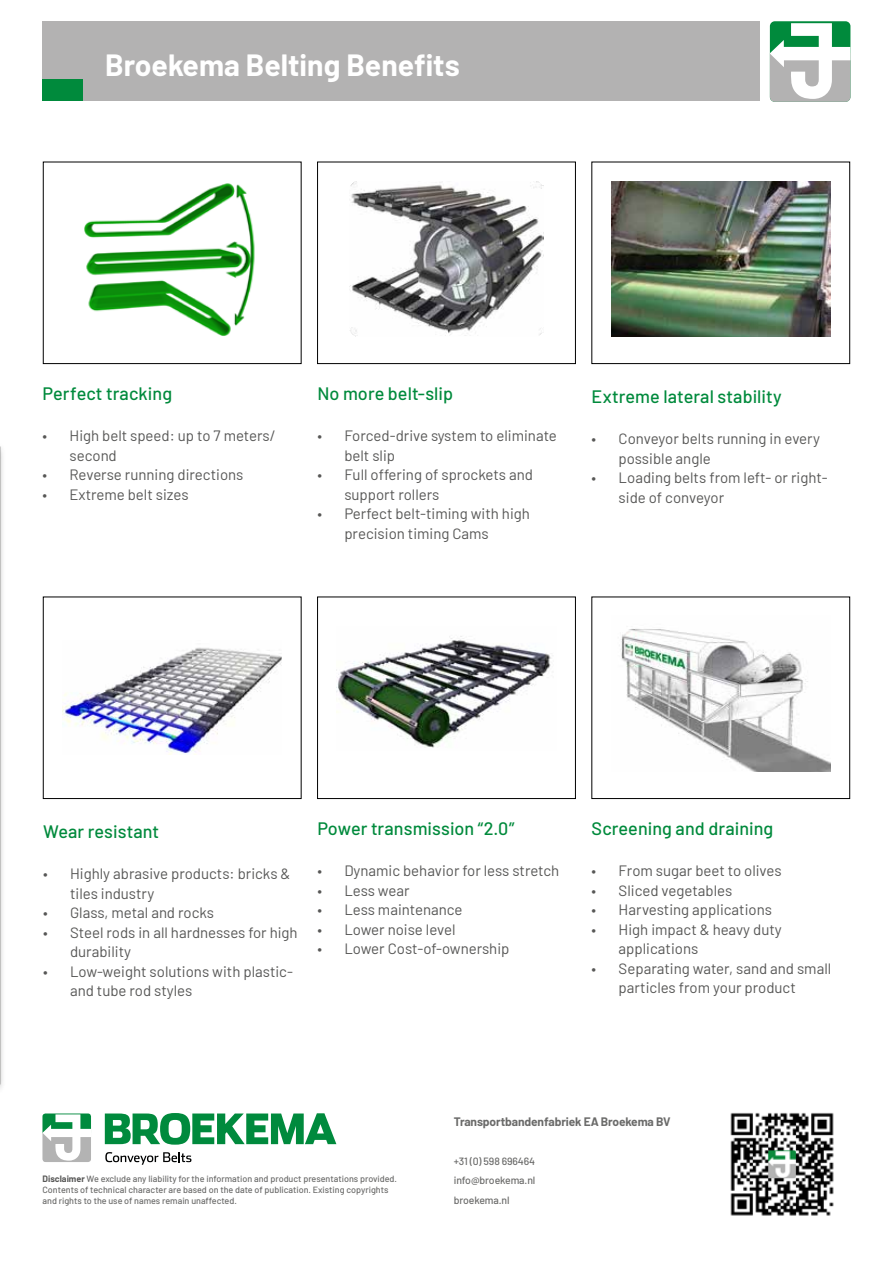
<style>
.page{position:relative;width:893px;height:1263px;background:#fff}
.page>*{position:absolute;margin:0;border:0;box-sizing:border-box;transform-origin:0 0}
.t1{font:700 30px "Barlow";color:#fff}
.t2{font:500 18px "Barlow";letter-spacing:.005em;color:#008a3c}
.t3{font:15px/19.5px "Barlow";color:#575756}
.t4{font:700 12px "Barlow";letter-spacing:-.01em;color:#6b6b6a}
.t5{font:500 10.5px/19.5px "Barlow";letter-spacing:-.01em;color:#6b6b6a;text-align:justify}
.t6{font:500 9px/10.8px "Barlow";color:#6b6b6a}
.s1{font-weight:700;color:#575756}
</style>
<div class="page">
<svg style="left:43px;top:1114px;width:48px;height:48px"></svg>
<svg style="left:105px;top:1114px;width:231px;height:31px"></svg>
<svg style="left:105px;top:1152px;width:86px;height:13px"></svg>
<img style="left:730px;top:1112px;width:104px;height:104px">
<div style="left:0;top:441px;width:7px;height:656px;background:#000;opacity:.5"></div>
<div style="left:43px;top:21px;width:717px;height:80px;background:#b3b2b2"></div>
<div style="left:43px;top:79px;width:40px;height:22px;background:#008a3c"></div>
<div style="left:770px;top:21px;width:80px;height:81px;background:#008a3c;border-radius:5px"></div>
<svg style="left:770px;top:23px;width:80px;height:79px"></svg>
<div style="left:43px;top:162px;width:258px;height:202px;border:1px solid #000"></div>
<img style="left:84px;top:183px;width:171px;height:153px">
<div style="left:317px;top:162px;width:259px;height:202px;border:1px solid #000"></div>
<img style="left:349px;top:181px;width:195px;height:156px">
<div style="left:592px;top:162px;width:258px;height:202px;border:1px solid #000"></div>
<img style="left:611px;top:181px;width:219px;height:156px">
<div style="left:43px;top:597px;width:258px;height:202px;border:1px solid #000"></div>
<img style="left:63px;top:647px;width:219px;height:108px">
<div style="left:317px;top:597px;width:259px;height:202px;border:1px solid #000"></div>
<img style="left:337px;top:636px;width:214px;height:112px">
<div style="left:592px;top:597px;width:258px;height:202px;border:1px solid #000"></div>
<img style="left:621px;top:629px;width:209px;height:143px">
<h1 class="t1" style="left:105px;top:43px;width:356px">Broekema Belting Benefits</h1>
<p class="t2" style="left:43px;top:381px;width:131px">Perfect tracking</p>
<p class="t3" style="left:70px;top:425px;width:208px;text-indent:-27px">• High belt speed: up to 7 meters/ second</p>
<p class="t3" style="left:43px;top:464px;width:202px">• Reverse running directions</p>
<p class="t3" style="left:43px;top:483px;width:148px">• Extreme belt sizes</p>
<p class="t2" style="left:317px;top:381px;width:137px">No more belt-slip</p>
<p class="t3" style="left:344px;top:425px;width:214px;text-indent:-27px">• Forced-drive system to eliminate belt slip</p>
<p class="t3" style="left:344px;top:464px;width:190px;text-indent:-27px">• Full offering of sprockets and support rollers</p>
<p class="t3" style="left:344px;top:503px;width:187px;text-indent:-27px">• Perfect belt-timing with high precision timing Cams</p>
<p class="t2" style="left:592px;top:384px;width:192px">Extreme lateral stability</p>
<p class="t3" style="left:619px;top:428px;width:203px;text-indent:-27px">• Conveyor belts running in every possible angle</p>
<p class="t3" style="left:619px;top:467px;width:210px;text-indent:-27px">• Loading belts from left- or right&shy;side of conveyor</p>
<p class="t2" style="left:43px;top:818px;width:118px">Wear resistant</p>
<p class="t3" style="left:70px;top:863px;width:222px;text-indent:-27px">• Highly abrasive products: bricks &amp; tiles industry</p>
<p class="t3" style="left:43px;top:902px;width:173px">• Glass, metal and rocks</p>
<p class="t3" style="left:70px;top:921px;width:229px;text-indent:-27px">• Steel rods in all hardnesses for high durability</p>
<p class="t3" style="left:70px;top:960px;width:224px;text-indent:-27px">• Low-weight solutions with plastic&shy;and tube rod styles</p>
<p class="t2" style="left:317px;top:815px;width:199px">Power transmission “2.0”</p>
<p class="t3" style="left:317px;top:860px;width:244px">• Dynamic behavior for less stretch</p>
<p class="t3" style="left:317px;top:879px;width:94px">• Less wear</p>
<p class="t3" style="left:317px;top:899px;width:147px">• Less maintenance</p>
<p class="t3" style="left:317px;top:918px;width:140px">• Lower noise level</p>
<p class="t3" style="left:317px;top:938px;width:194px">• Lower Cost-of-ownership</p>
<p class="t2" style="left:592px;top:815px;width:183px">Screening and draining</p>
<p class="t3" style="left:592px;top:860px;width:191px">• From sugar beet to olives</p>
<p class="t3" style="left:592px;top:879px;width:142px">• Sliced vegetables</p>
<p class="t3" style="left:592px;top:899px;width:182px">• Harvesting applications</p>
<p class="t3" style="left:619px;top:918px;width:165px;text-indent:-27px">• High impact &amp; heavy duty applications</p>
<p class="t3" style="left:592px;top:957px;width:241px;text-align:center">• Separating water, sand and small particles from your product</p>
<p class="t6" style="left:43px;top:1173px;width:356px"><span class="s1">Disclaimer</span> We exclude any liability for the information and product presentations provided.<br>Contents of technical character are based on the date of publication. Existing copyrights and rights to the use of names remain unaffected.</p>
<p class="t4" style="left:454px;top:1113px;width:218px">Transportbandenfabriek EA Broekema BV</p>
<p class="t5" style="left:454px;top:1150px;width:83px">+31 (0) 598 696464 info@broekema.nl broekema.nl</p>
</div>
